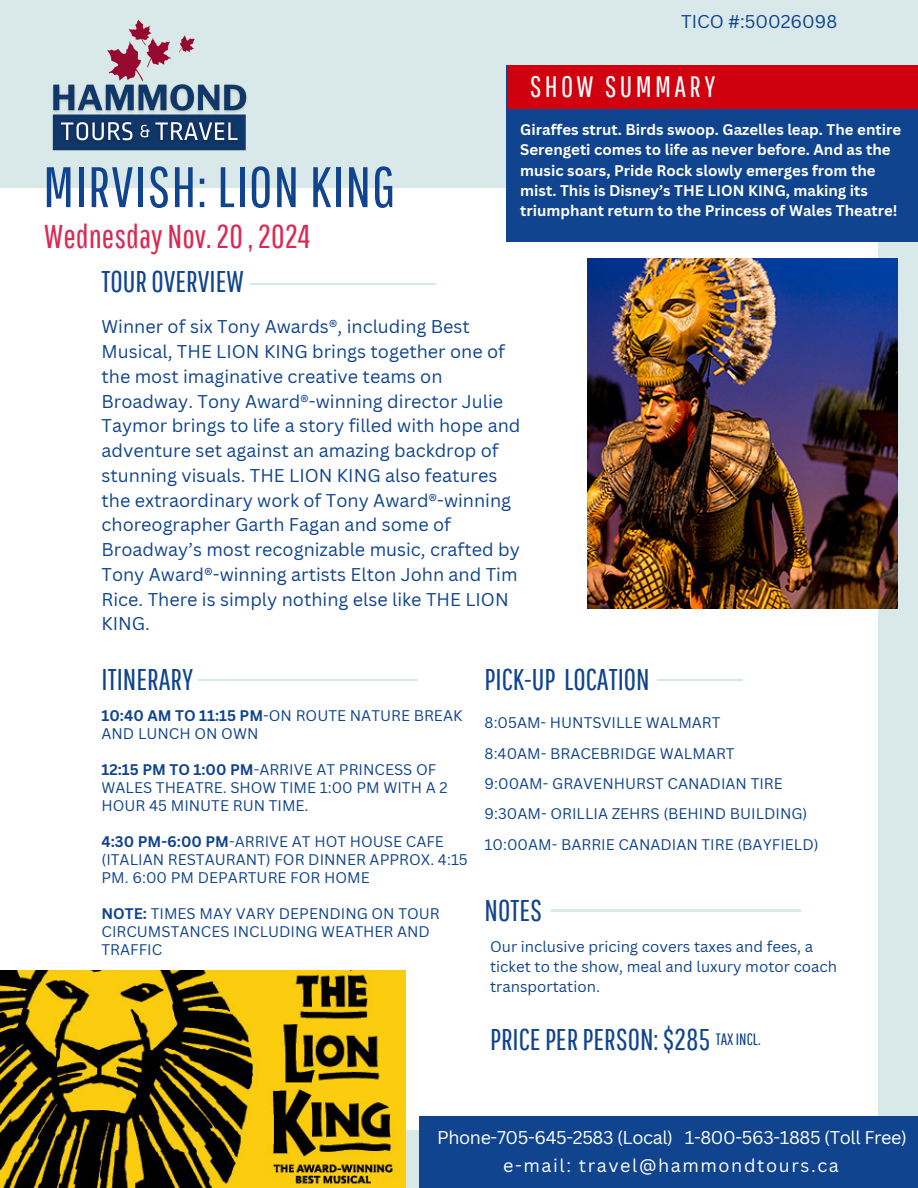
<style>
.page{position:relative;width:918px;height:1188px;background:#d9e8e8}
.page>*{position:absolute;margin:0;border:0;box-sizing:border-box;transform-origin:0 0}
.t1{font:57px "Pathway Gothic One";letter-spacing:.02em;color:#10448e}
.t2{font:33px "Pathway Gothic One";color:#da2a54}
.t3{font:30px "Pathway Gothic One";color:#10448e}
.t4{font:29.55px "Pathway Gothic One";letter-spacing:.115em;color:#fff}
.t5{font:18px/24.8px "Canva Sans";color:#10448e}
.t6{font:18px/28.2px "Canva Sans";letter-spacing:-.02em;color:#fff;text-align:center}
.t7{font:16.5px "Pathway Gothic One";color:#10448e}
.t8{font:15px/18px "Canva Sans";color:#10448e}
.t9{font:700 15px/20.2px "Canva Sans";color:#fff}
.s1{font-weight:700}
</style>
<div class="page">
<div style="left:0;top:188px;width:877px;height:942px;background:#fff"></div>
<img style="left:587px;top:259px;width:311px;height:349px">
<hr style="left:251px;top:283px;width:185px;height:2px;background:#d9e8e8">
<hr style="left:198px;top:679px;width:219px;height:2px;background:#d9e8e8">
<hr style="left:658px;top:679px;width:85px;height:2px;background:#d9e8e8">
<hr style="left:551px;top:910px;width:249px;height:2px;background:#d9e8e8">
<img style="left:52px;top:19px;width:195px;height:132px">
<img style="left:0;top:971px;width:405px;height:217px">
<div style="left:506px;top:65px;width:412px;height:177px;background:#10448e"></div>
<div style="left:508px;top:65px;width:410px;height:44px;background:#d0000f"></div>
<div style="left:419px;top:1116px;width:499px;height:72px;background:#10448e"></div>
<p class="t1" style="left:43px;top:153px;width:354px">MIRVISH: LION KING</p>
<h6 class="t2" style="left:44px;top:216px;width:268px">Wednesday Nov. 20 , 2024</h6>
<p class="t5" style="left:681px;top:8px;width:158px">TICO #:50026098</p>
<h5 class="t4" style="left:530px;top:69px;width:187px">SHOW SUMMARY</h5>
<h4 class="t9" style="left:520px;top:119px;width:382px">Giraffes strut. Birds swoop. Gazelles leap. The entire Serengeti comes to life as never before. And as the music soars, Pride Rock slowly emerges from the mist. This is Disney’s THE LION KING, making its triumphant return to the Princess of Wales Theatre!</h4>
<p class="t3" style="left:102px;top:263px;width:144px">TOUR OVERVIEW</p>
<h1 class="t5" style="left:102px;top:314px;width:420px">Winner of six Tony Awards®, including Best Musical, THE LION KING brings together one of the most imaginative creative teams on Broadway. Tony Award®-winning director Julie Taymor brings to life a story filled with hope and adventure set against an amazing backdrop of stunning visuals. THE LION KING also features the extraordinary work of Tony Award®-winning choreographer Garth Fagan and some of Broadway’s most recognizable music, crafted by Tony Award®-winning artists Elton John and Tim Rice. There is simply nothing else like THE LION KING.</h1>
<h3 class="t3" style="left:102px;top:661px;width:93px">ITINERARY</h3>
<p class="t8" style="left:485px;top:714px;width:238px">8:05AM- HUNTSVILLE WALMART</p>
<h6 class="t8" style="left:485px;top:744px;width:252px">8:40AM- BRACEBRIDGE WALMART</h6>
<p class="t8" style="left:485px;top:774px;width:300px">9:00AM- GRAVENHURST CANADIAN TIRE</p>
<p class="t8" style="left:485px;top:805px;width:324px">9:30AM- ORILLIA ZEHRS (BEHIND BUILDING)</p>
<p class="t8" style="left:485px;top:835px;width:336px">10:00AM- BARRIE CANADIAN TIRE (BAYFIELD)</p>
<p class="t3" style="left:485px;top:661px;width:167px">PICK-UP LOCATION</p>
<p class="t8" style="left:102px;top:706px;width:362px"><span class="s1">10:40 AM TO 11:15 PM</span>-ON ROUTE NATURE BREAK<br>AND LUNCH ON OWN</p>
<p class="t8" style="left:102px;top:760px;width:348px"><span class="s1">12:15 PM TO 1:00 PM</span>-ARRIVE AT PRINCESS OF<br>WALES THEATRE. SHOW TIME 1:00 PM WITH A 2<br>HOUR 45 MINUTE RUN TIME.</p>
<p class="t8" style="left:102px;top:832px;width:368px"><span class="s1">4:30 PM-6:00 PM</span>-ARRIVE AT HOT HOUSE CAFE (ITALIAN RESTAURANT) FOR DINNER APPROX. 4:15<br>PM. 6:00 PM DEPARTURE FOR HOME</p>
<p class="t8" style="left:102px;top:904px;width:340px"><span class="s1">NOTE:</span> TIMES MAY VARY DEPENDING ON TOUR<br>CIRCUMSTANCES INCLUDING WEATHER AND<br>TRAFFIC</p>
<p class="t3" style="left:485px;top:892px;width:59px">NOTES</p>
<p class="t8" style="left:490px;top:936px;width:349px;line-height:20.2px">Our inclusive pricing covers taxes and fees, a ticket to the show, meal and luxury motor coach transportation.</p>
<p class="t3" style="left:490px;top:1021px;width:222px">PRICEPERPERSON:$285</p>
<p class="t7" style="left:716px;top:1030px;width:46px">TAXINCL.</p>
<p class="t6" style="left:437px;top:1123px;width:471px">Phone-705-645-2583 (Local) 1-800-563-1885 (Toll Free) e-mail: travel@hammondtours.ca</p>
</div>
